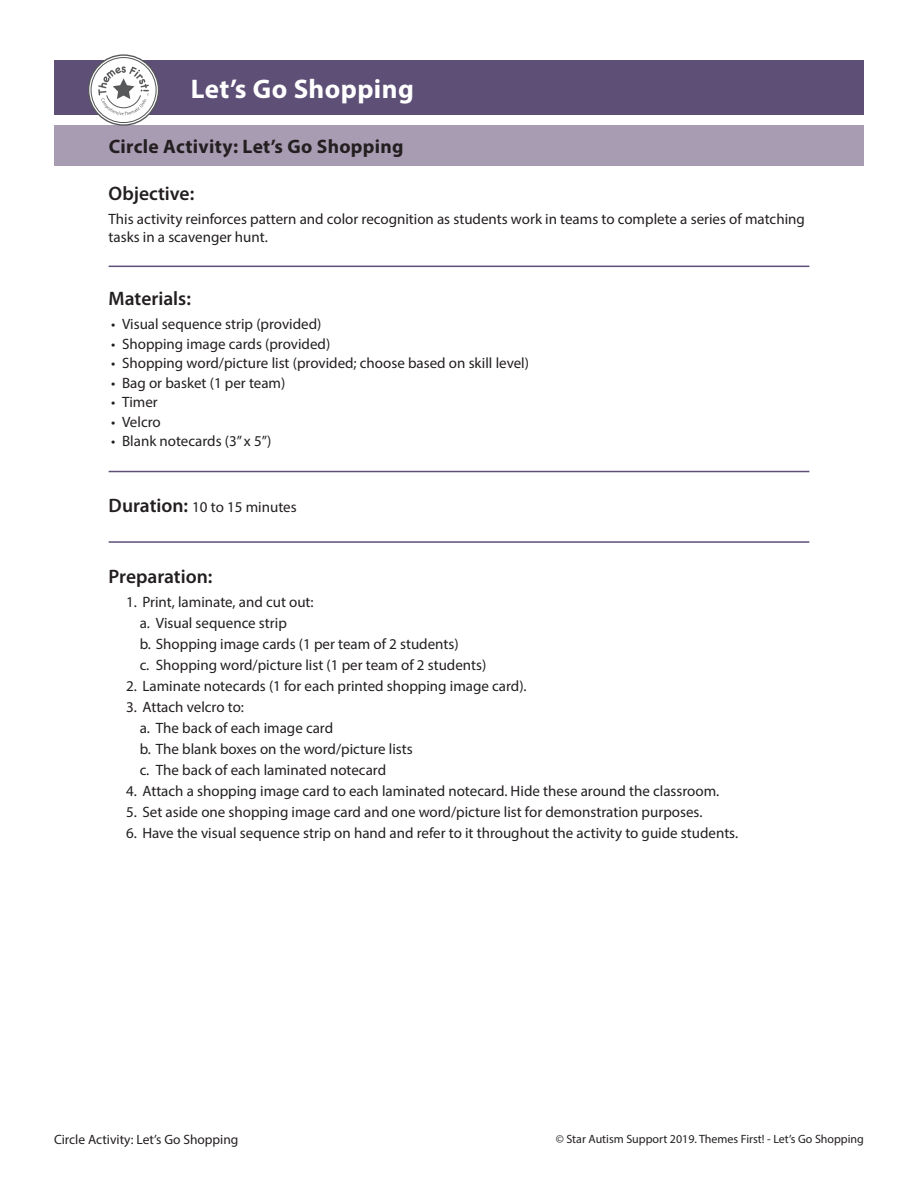
<style>
.page{position:relative;width:918px;height:1188px;background:#fff}
.page>*{position:absolute;margin:0;border:0;box-sizing:border-box;transform-origin:0 0}
.t1{font:700 27px "Myriad Pro";letter-spacing:.015em;color:#fff}
.Body_1_-_Body_Conten{font:600 19.5px "Myriad Pro";color:#231f20}
.t2{font:700 19.5px "Myriad Pro";letter-spacing:.015em;color:#231f20}
.Body_1_-_Body_Conten-2{font:15px/18px "Myriad Pro";color:#231f20}
.t3{font:13.5px "Myriad Pro";color:#231f20}
.t4{font:12px "Myriad Pro";color:#231f20}
.s1{font-weight:600;font-size:19.5px}
</style>
<div class="page">
<div style="left:54px;top:125px;width:810px;height:41px;background:#a89cb3"></div>
<div style="left:54px;top:61px;width:810px;height:54px;background:#5e4f77"></div>
<svg style="left:89px;top:55px;width:70px;height:70px"></svg>
<div style="left:88px;top:54px;width:71px;height:72px;border:1px solid #57585a;border-radius:50%"></div>
<div style="left:91px;top:57px;width:66px;height:66px;border:1px solid #57585a;border-radius:50%"></div>
<svg style="left:98px;top:66px;width:51px;height:49px;background:#dadadb"></svg>
<hr style="left:109px;top:266px;width:700px;height:1px;background:#5e4f77">
<hr style="left:109px;top:471px;width:700px;height:1px;background:#5e4f77">
<hr style="left:109px;top:541px;width:700px;height:2px;background:#5e4f77">
<h1 class="t1" style="left:191px;top:71px;width:224px">Let’s Go Shopping</h1>
<h2 class="t2" style="left:109px;top:134px;width:296px">Circle Activity: Let’s Go Shopping</h2>
<p class="Body_1_-_Body_Conten" style="left:109px;top:181px;width:87px">Objective:</p>
<p class="Body_1_-_Body_Conten-2" style="left:109px;top:210px;width:698px">This activity reinforces pattern and color recognition as students work in teams to complete a series of matching tasks in a scavenger hunt.</p>
<p class="Body_1_-_Body_Conten" style="left:109px;top:286px;width:84px">Materials:</p>
<p class="Body_1_-_Body_Conten-2" style="left:111px;top:315px;width:212px">• Visual sequence strip (provided)</p>
<p class="Body_1_-_Body_Conten-2" style="left:111px;top:334px;width:220px">• Shopping image cards (provided)</p>
<p class="Body_1_-_Body_Conten-2" style="left:111px;top:354px;width:419px">• Shopping word/picture list (provided; choose based on skill level)</p>
<p class="Body_1_-_Body_Conten-2" style="left:111px;top:373px;width:176px">• Bag or basket (1 per team)</p>
<p class="Body_1_-_Body_Conten-2" style="left:111px;top:393px;width:48px">• Timer</p>
<p class="Body_1_-_Body_Conten-2" style="left:111px;top:412px;width:51px">• Velcro</p>
<p class="Body_1_-_Body_Conten-2" style="left:111px;top:432px;width:162px">• Blank notecards (3” x 5”)</p>
<p class="Body_1_-_Body_Conten-2" style="left:109px;top:498px;width:190px"><span class="s1">Duration:</span> 10 to 15 minutes</p>
<p class="Body_1_-_Body_Conten" style="left:109px;top:564px;width:105px">Preparation:</p>
<p class="Body_1_-_Body_Conten-2" style="left:126px;top:592px;width:189px">1. Print, laminate, and cut out:</p>
<p class="Body_1_-_Body_Conten-2" style="left:140px;top:613px;width:149px">a. Visual sequence strip</p>
<p class="Body_1_-_Body_Conten-2" style="left:140px;top:634px;width:321px">b. Shopping image cards (1 per team of 2 students)</p>
<p class="Body_1_-_Body_Conten-2" style="left:140px;top:655px;width:348px">c. Shopping word/picture list (1 per team of 2 students)</p>
<p class="Body_1_-_Body_Conten-2" style="left:126px;top:676px;width:402px">2. Laminate notecards (1 for each printed shopping image card).</p>
<p class="Body_1_-_Body_Conten-2" style="left:126px;top:697px;width:119px">3. Attach velcro to:</p>
<p class="Body_1_-_Body_Conten-2" style="left:140px;top:718px;width:195px">a. The back of each image card</p>
<p class="Body_1_-_Body_Conten-2" style="left:140px;top:739px;width:275px">b. The blank boxes on the word/picture lists</p>
<p class="Body_1_-_Body_Conten-2" style="left:140px;top:760px;width:248px">c. The back of each laminated notecard</p>
<p class="Body_1_-_Body_Conten-2" style="left:126px;top:781px;width:595px">4. Attach a shopping image card to each laminated notecard. Hide these around the classroom.</p>
<p class="Body_1_-_Body_Conten-2" style="left:126px;top:802px;width:578px">5. Set aside one shopping image card and one word/picture list for demonstration purposes.</p>
<p class="Body_1_-_Body_Conten-2" style="left:126px;top:823px;width:614px">6. Have the visual sequence strip on hand and refer to it throughout the activity to guide students.</p>
<p class="t3" style="left:54px;top:1131px;width:186px">Circle Activity: Let’s Go Shopping</p>
<p class="t4" style="left:556px;top:1132px;width:310px">© Star Autism Support 2019. Themes First! - Let’s Go Shopping</p>
</div>
